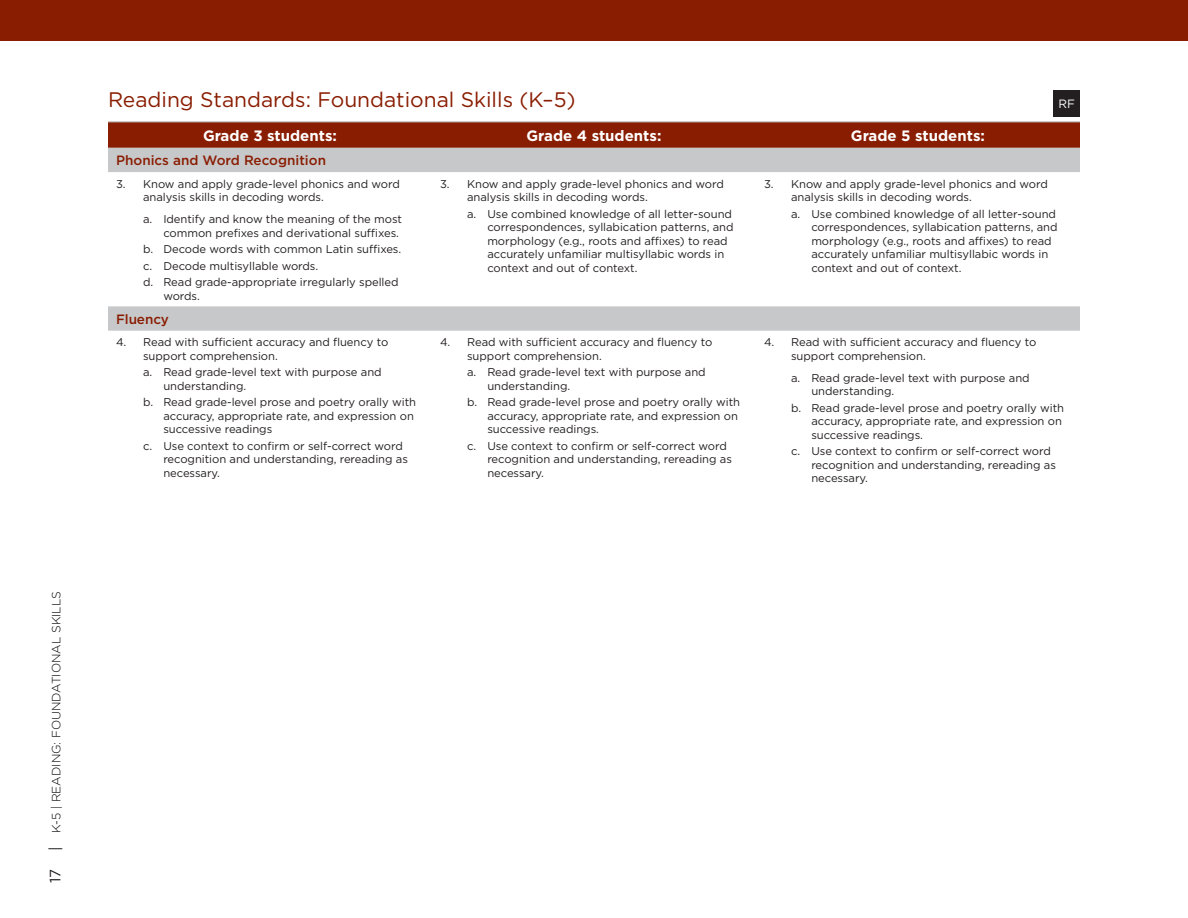
<style>
.page{position:relative;width:1188px;height:918px;background:#fff}
.page>*{position:absolute;margin:0;border:0;box-sizing:border-box;transform-origin:0 0}
.t1{font:21px "Gotham";color:#891d02}
.t2{font:700 15px "Gotham";color:#fff}
.t3{font:500 13.5px "Gotham";color:#891d02}
.t4{font:300 12px "Gotham";color:#000}
.t5{font:12px "Gotham";color:#fff}
.t6{font:11.25px/13.5px "Gotham";letter-spacing:-.005em;color:#231f20}
.s1{font-weight:400;font-size:15px;color:#231f20}
</style>
<div class="page">
<div style="left:0;top:0;width:1188px;height:41px;background:#891d02"></div>
<div style="left:1054px;top:90px;width:26px;height:26px;background:#231f20"></div>
<div style="left:108px;top:123px;width:972px;height:25px;background:#891d02"></div>
<svg style="left:108px;top:148px;width:972px;height:183px"></svg>
<hr style="left:108px;top:122px;width:324px;height:1px;background:#b5b7bb">
<hr style="left:432px;top:122px;width:324px;height:1px;background:#b5b7bb">
<hr style="left:756px;top:122px;width:324px;height:1px;background:#b5b7bb">
<p class="t4" style="left:49px;top:883px;width:294px;rotate:-90deg"><span class="s1">17 |</span> K-5 | Reading: foundational skills</p>
<h1 class="t1" style="left:108px;top:86px;width:469px">Reading Standards: Foundational Skills (K–5)</h1>
<p class="t5" style="left:1059px;top:96px;width:18px">RF</p>
<h2 class="t2" style="left:203px;top:126px;width:135px">Grade 3 students:</h2>
<h2 class="t2" style="left:527px;top:126px;width:137px">Grade 4 students:</h2>
<h2 class="t2" style="left:851px;top:126px;width:136px">Grade 5 students:</h2>
<p class="t3" style="left:116px;top:152px;width:211px">Phonics and Word Recognition</p>
<p class="t6" style="left:143px;top:177px;width:258px;text-indent:-27px">3. Know and apply grade-level phonics and word analysis skills in decoding words.</p>
<p class="t6" style="left:143px;top:212px;width:260px;text-align:right">a. Identify and know the meaning of the most common prefixes and derivational suffixes.</p>
<p class="t6" style="left:143px;top:241px;width:260px;line-height:16.5px">b. Decode words with common Latin suffixes. c. Decode multisyllable words.<br>d. Read grade-appropriate irregularly spelled</p>
<p class="t6" style="left:163px;top:289px;width:38px">words.</p>
<p class="t6" style="left:467px;top:177px;width:258px;text-indent:-27px">3. Know and apply grade-level phonics and word analysis skills in decoding words.</p>
<p class="t6" style="left:487px;top:207px;width:248px;text-indent:-20px">a. Use combined knowledge of all letter-sound correspondences, syllabication patterns, and morphology (e.g., roots and affixes) to read accurately unfamiliar multisyllabic words in context and out of context.</p>
<p class="t6" style="left:791px;top:177px;width:258px;text-indent:-27px">3. Know and apply grade-level phonics and word analysis skills in decoding words.</p>
<p class="t6" style="left:811px;top:207px;width:248px;text-indent:-20px">a. Use combined knowledge of all letter-sound correspondences, syllabication patterns, and morphology (e.g., roots and affixes) to read accurately unfamiliar multisyllabic words in context and out of context.</p>
<p class="t3" style="left:116px;top:310px;width:54px">Fluency</p>
<p class="t6" style="left:143px;top:335px;width:247px;text-indent:-27px">4. Read with sufficient accuracy and fluency to support comprehension.</p>
<p class="t6" style="left:163px;top:365px;width:220px;text-indent:-20px">a. Read grade-level text with purpose and understanding.</p>
<p class="t6" style="left:163px;top:395px;width:254px;text-indent:-20px">b. Read grade-level prose and poetry orally with accuracy, appropriate rate, and expression on successive readings</p>
<p class="t6" style="left:163px;top:439px;width:246px;text-indent:-20px">c. Use context to confirm or self-correct word recognition and understanding, rereading as necessary.</p>
<p class="t6" style="left:467px;top:335px;width:247px;text-indent:-27px">4. Read with sufficient accuracy and fluency to support comprehension.</p>
<p class="t6" style="left:487px;top:365px;width:220px;text-indent:-20px">a. Read grade-level text with purpose and understanding.</p>
<p class="t6" style="left:487px;top:395px;width:254px;text-indent:-20px">b. Read grade-level prose and poetry orally with accuracy, appropriate rate, and expression on successive readings.</p>
<p class="t6" style="left:487px;top:439px;width:246px;text-indent:-20px">c. Use context to confirm or self-correct word recognition and understanding, rereading as necessary.</p>
<p class="t6" style="left:791px;top:335px;width:247px;text-indent:-27px">4. Read with sufficient accuracy and fluency to support comprehension.</p>
<p class="t6" style="left:811px;top:371px;width:220px;text-indent:-20px">a. Read grade-level text with purpose and understanding.</p>
<p class="t6" style="left:811px;top:401px;width:254px;text-indent:-20px">b. Read grade-level prose and poetry orally with accuracy, appropriate rate, and expression on successive readings.</p>
<p class="t6" style="left:811px;top:444px;width:246px;text-indent:-20px">c. Use context to confirm or self-correct word recognition and understanding, rereading as necessary.</p>
</div>
